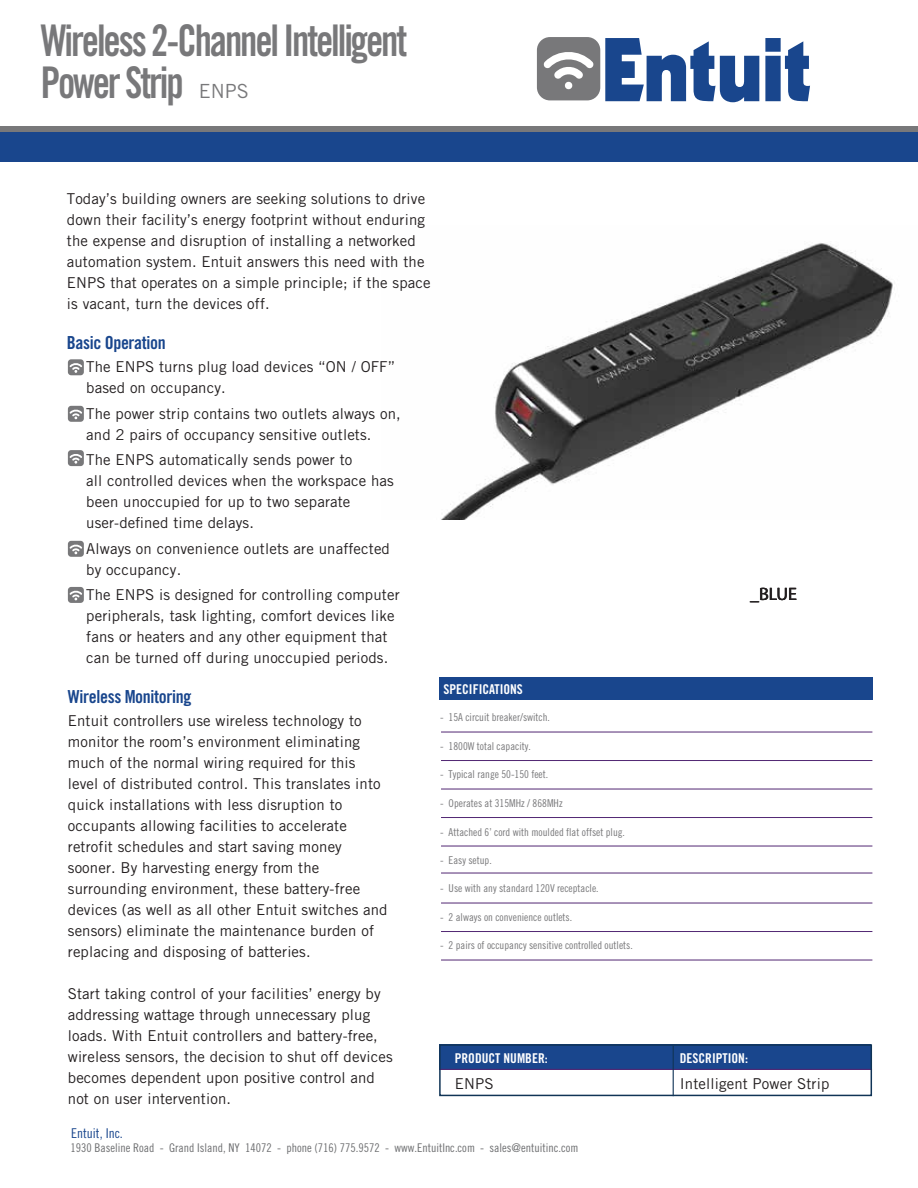
<style>
.page{position:relative;width:918px;height:1188px;background:#fff}
.page>*{position:absolute;margin:0;border:0;box-sizing:border-box;transform-origin:0 0}
.t1{font:43.65px/42px "Trade Gothic Bold Cond Twenty";letter-spacing:-.055em;color:#78787a;scale:.89 1}
.t2{font:19.5px "Trade Gothic";color:#78787a}
.t3{font:18px "Trade Gothic Bold Cond Twenty";letter-spacing:-.02em;color:#19468d}
.t4{font:18px "Myriad Pro";color:#231f20}
.t5{font:15px/21px "Trade Gothic";letter-spacing:.01em;color:#231f20}
.t6{font:13.5px "Trade Gothic Bold Cond Twenty";color:#fff}
.t7{font:13.5px "Trade Gothic Cond Eighteen";color:#19468d}
.t8{font:12px "Trade Gothic Cond Eighteen";color:#6e6f71}
.t9{font:10.8px "Trade Gothic Cond Eighteen";color:#78787a}
</style>
<div class="page">
<img style="left:441px;top:243px;width:452px;height:277px">
<div style="left:439px;top:1044px;width:432px;height:25px;background:#19468d"></div>
<hr style="left:439px;top:1069px;width:433px;height:1px;background:#522773">
<div style="left:439px;top:1044px;width:433px;height:52px;border:2px solid #103456"></div>
<hr style="left:673px;top:1046px;width:1px;height:50px;background:#103456">
<div style="left:439px;top:677px;width:433px;height:23px;background:#19468d"></div>
<svg style="left:68px;top:359px;width:16px;height:16px"></svg>
<svg style="left:68px;top:406px;width:16px;height:16px"></svg>
<svg style="left:68px;top:450px;width:16px;height:16px"></svg>
<svg style="left:68px;top:541px;width:16px;height:16px"></svg>
<svg style="left:68px;top:587px;width:16px;height:16px"></svg>
<hr style="left:441px;top:732px;width:431px;height:1px;background:#522773">
<hr style="left:441px;top:760px;width:431px;height:1px;background:#522773">
<hr style="left:441px;top:789px;width:431px;height:1px;background:#522773">
<hr style="left:441px;top:817px;width:431px;height:1px;background:#522773">
<hr style="left:441px;top:846px;width:431px;height:1px;background:#522773">
<hr style="left:441px;top:873px;width:431px;height:1px;background:#522773">
<hr style="left:441px;top:903px;width:431px;height:1px;background:#522773">
<hr style="left:441px;top:931px;width:431px;height:1px;background:#522773">
<hr style="left:441px;top:960px;width:431px;height:1px;background:#522773">
<svg style="left:765px;top:38px;width:45px;height:63px"></svg>
<svg style="left:537px;top:37px;width:222px;height:65px"></svg>
<div style="left:0;top:127px;width:918px;height:29px;background:linear-gradient(to right,#78787a,#78787a)"></div>
<div style="left:0;top:133px;width:918px;height:29px;background:#19468d"></div>
<h1 class="t1" style="left:41px;top:19px;width:413px">Wireless 2-Channel Intelligent<br>Power Strip</h1>
<h2 class="t2" style="left:199px;top:79px;width:51px">ENPS</h2>
<p class="t5" style="left:67px;top:188px;width:365px">Today’s building owners are seeking solutions to drive down their facility’s energy footprint without enduring the expense and disruption of installing a networked automation system. Entuit answers this need with the ENPS that operates on a simple principle; if the space is vacant, turn the devices off.</p>
<p class="t3" style="left:67px;top:332px;width:100px">Basic Operation</p>
<p class="t5" style="left:86px;top:356px;width:310px">The ENPS turns plug load devices “ON / OFF” based on occupancy.</p>
<p class="t5" style="left:86px;top:403px;width:316px">The power strip contains two outlets always on, and 2 pairs of occupancy sensitive outlets.</p>
<p class="t5" style="left:86px;top:449px;width:309px">The ENPS automatically sends power to<br>all controlled devices when the workspace has been unoccupied for up to two separate user-defined time delays.</p>
<p class="t5" style="left:86px;top:538px;width:305px">Always on convenience outlets are unaffected by occupancy.</p>
<p class="t5" style="left:86px;top:584px;width:315px">The ENPS is designed for controlling computer peripherals, task lighting, comfort devices like fans or heaters and any other equipment that can be turned off during unoccupied periods.</p>
<p class="t3" style="left:68px;top:686px;width:125px">Wireless Monitoring</p>
<p class="t5" style="left:68px;top:710px;width:321px">Entuit controllers use wireless technology to monitor the room’s environment eliminating much of the normal wiring required for this level of distributed control. This translates into quick installations with less disruption to occupants allowing facilities to accelerate retrofit schedules and start saving money sooner. By harvesting energy from the surrounding environment, these battery-free devices (as well as all other Entuit switches and sensors) eliminate the maintenance burden of replacing and disposing of batteries.</p>
<p class="t5" style="left:68px;top:983px;width:326px">Start taking control of your facilities’ energy by addressing wattage through unnecessary plug loads. With Entuit controllers and battery-free, wireless sensors, the decision to shut off devices becomes dependent upon positive control and not on user intervention.</p>
<p class="t6" style="left:443px;top:681px;width:81px">SPECIFICATIONS</p>
<p class="t9" style="left:440px;top:711px;width:111px">- 15A circuit breaker/switch.</p>
<p class="t9" style="left:440px;top:739px;width:92px">- 1800W total capacity.</p>
<p class="t9" style="left:440px;top:768px;width:109px">- Typical range 50-150 feet.</p>
<p class="t9" style="left:440px;top:796px;width:124px">- Operates at 315MHz / 868MHz</p>
<p class="t9" style="left:440px;top:826px;width:186px">- Attached 6’ cord with moulded flat offset plug.</p>
<p class="t9" style="left:440px;top:853px;width:53px">- Easy setup.</p>
<p class="t9" style="left:440px;top:882px;width:160px">- Use with any standard 120V receptacle.</p>
<p class="t9" style="left:440px;top:910px;width:133px">- 2 always on convenience outlets.</p>
<p class="t9" style="left:440px;top:939px;width:194px">- 2 pairs of occupancy sensitive controlled outlets.</p>
<p class="t4" style="left:750px;top:584px;width:49px">_BLUE</p>
<p class="t6" style="left:455px;top:1050px;width:94px">PRODUCT NUMBER:</p>
<p class="t6" style="left:680px;top:1050px;width:70px">DESCRIPTION:</p>
<p class="t5" style="left:455px;top:1073px;width:40px">ENPS</p>
<p class="t5" style="left:680px;top:1073px;width:151px">Intelligent Power Strip</p>
<p class="t7" style="left:71px;top:1125px;width:53px">Entuit, Inc.</p>
<p class="t8" style="left:71px;top:1140px;width:509px">1930 Baseline Road - Grand Island, NY 14072 - phone (716) 775.9572 - www.EntuitInc.com - sales@entuitinc.com</p>
</div>
